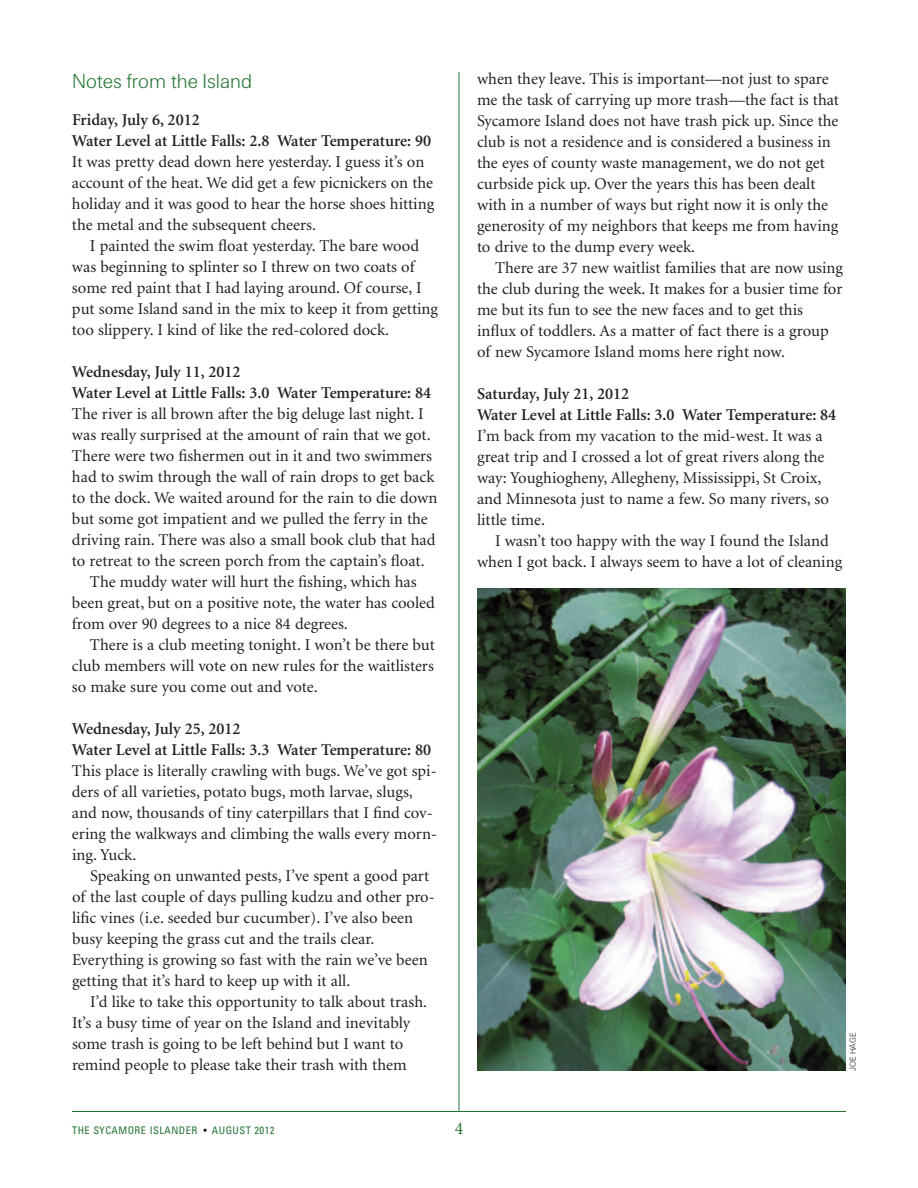
<style>
.page{position:relative;width:918px;height:1188px;background:#fff}
.page>*{position:absolute;margin:0;border:0;box-sizing:border-box;transform-origin:0 0}
.t1{font:21px "U45";color:#267434}
.t2{font:18px "Minion";color:#267434}
.t3{font:16.5px/21px "Minion";color:#231f20}
.t4{font:600 16.5px/21px "Minion";color:#231f20}
.t5{font:condensed 10.5px "Univers";letter-spacing:.045em;color:#267434}
.t6{font:9px "U45";color:#231f20}
.s1{color:#231f20}
</style>
<div class="page">
<hr style="left:72px;top:1111px;width:774px;height:1px;background:#267434">
<hr style="left:459px;top:72px;width:1px;height:1040px;background:#267434">
<img style="left:477px;top:589px;width:369px;height:482px">
<p class="t1" style="left:72px;top:74px;width:182px">Notes from the Island</p>
<p class="t4" style="left:72px;top:111px;width:361px">Friday, July 6, 2012<br>Water Level at Little Falls: 2.8 Water Temperature: 90</p>
<p class="t3" style="left:72px;top:153px;width:364px">It was pretty dead down here yesterday. I guess it’s on account of the heat. We did get a few picnickers on the holiday and it was good to hear the horse shoes hitting the metal and the subsequent cheers.</p>
<p class="t3" style="left:72px;top:237px;width:368px;text-indent:18px">I painted the swim float yesterday. The bare wood was beginning to splinter so I threw on two coats of some red paint that I had laying around. Of course, I put some Island sand in the mix to keep it from getting too slippery. I kind of like the red-colored dock.</p>
<p class="t4" style="left:72px;top:363px;width:361px">Wednesday, July 11, 2012<br>Water Level at Little Falls: 3.0 Water Temperature: 84</p>
<p class="t3" style="left:72px;top:405px;width:353px">The river is all brown after the big deluge last night. I</p>
<p class="t3" style="left:72px;top:426px;width:360px">was really surprised at the amount of rain that we got.</p>
<p class="t3" style="left:72px;top:447px;width:362px">There were two fishermen out in it and two swimmers</p>
<p class="t3" style="left:72px;top:468px;width:364px">had to swim through the wall of rain drops to get back</p>
<p class="t3" style="left:72px;top:489px;width:367px">to the dock. We waited around for the rain to die down</p>
<p class="t3" style="left:72px;top:510px;width:357px">but some got impatient and we pulled the ferry in the</p>
<p class="t3" style="left:72px;top:531px;width:365px">driving rain. There was also a small book club that had</p>
<p class="t3" style="left:72px;top:552px;width:354px">to retreat to the screen porch from the captain’s float.</p>
<p class="t3" style="left:90px;top:573px;width:328px">The muddy water will hurt the fishing, which has</p>
<p class="t3" style="left:72px;top:594px;width:364px">been great, but on a positive note, the water has cooled</p>
<p class="t3" style="left:72px;top:615px;width:277px">from over 90 degrees to a nice 84 degrees.</p>
<p class="t3" style="left:90px;top:636px;width:346px">There is a club meeting tonight. I won’t be there but</p>
<p class="t3" style="left:72px;top:657px;width:363px">club members will vote on new rules for the waitlisters</p>
<p class="t3" style="left:72px;top:678px;width:247px">so make sure you come out and vote.</p>
<p class="t4" style="left:72px;top:720px;width:361px">Wednesday, July 25, 2012<br>Water Level at Little Falls: 3.3 Water Temperature: 80</p>
<p class="t3" style="left:72px;top:762px;width:367px">This place is literally crawling with bugs. We’ve got spi&shy;ders of all varieties, potato bugs, moth larvae, slugs, and now, thousands of tiny caterpillars that I find cov&shy;ering the walkways and climbing the walls every morn&shy;ing. Yuck.</p>
<p class="t3" style="left:72px;top:867px;width:364px;text-indent:18px">Speaking on unwanted pests, I’ve spent a good part of the last couple of days pulling kudzu and other pro&shy;lific vines (i.e. seeded bur cucumber). I’ve also been busy keeping the grass cut and the trails clear.<br>Everything is growing so fast with the rain we’ve been getting that it’s hard to keep up with it all.</p>
<p class="t3" style="left:72px;top:993px;width:357px;text-indent:18px">I’d like to take this opportunity to talk about trash.<br>It’s a busy time of year on the Island and inevitably some trash is going to be left behind but I want to remind people to please take their trash with them</p>
<p class="t3" style="left:477px;top:69px;width:364px">when they leave. This is important—not just to spare me the task of carrying up more trash—the fact is that Sycamore Island does not have trash pick up. Since the club is not a residence and is considered a business in the eyes of county waste management, we do not get curbside pick up. Over the years this has been dealt with in a number of ways but right now it is only the generosity of my neighbors that keeps me from having to drive to the dump every week.</p>
<p class="t3" style="left:477px;top:258px;width:368px;text-indent:18px">There are 37 new waitlist families that are now using the club during the week. It makes for a busier time for me but its fun to see the new faces and to get this influx of toddlers. As a matter of fact there is a group of new Sycamore Island moms here right now.</p>
<p class="t4" style="left:477px;top:384px;width:361px">Saturday, July 21, 2012<br>Water Level at Little Falls: 3.0 Water Temperature: 84</p>
<p class="t3" style="left:477px;top:426px;width:353px">I’m back from my vacation to the mid-west. It was a great trip and I crossed a lot of great rivers along the way: Youghiogheny, Allegheny, Mississippi, St Croix, and Minnesota just to name a few. So many rivers, so little time.</p>
<p class="t3" style="left:477px;top:531px;width:367px;text-align:center">I wasn’t too happy with the way I found the Island when I got back. I always seem to have a lot of cleaning</p>
<p class="t6" style="left:850px;top:1071px;width:40px;rotate:-90deg">JOE HAGE</p>
<p class="t5" style="left:72px;top:1126px;width:204px">THE SYCAMORE ISLANDER <span class="s1">•</span> AUGUST 2012</p>
<p class="t2" style="left:455px;top:1121px;width:10px">4</p>
</div>
